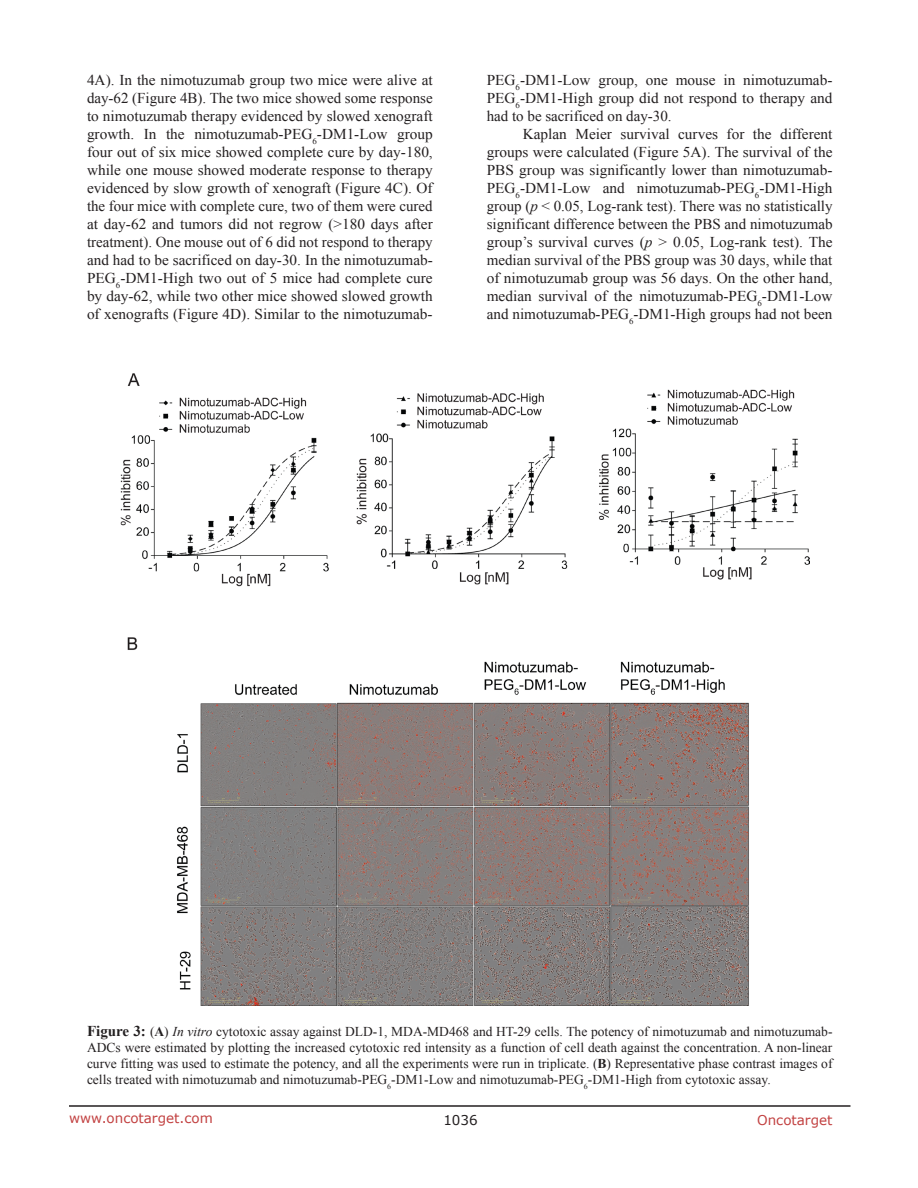
<style>
.page{position:relative;width:918px;height:1188px;background:#fff}
.page>*{position:absolute;margin:0;border:0;box-sizing:border-box;transform-origin:0 0}
.BodyText{font:15px/18px "Times New Roman";color:#231f20;text-align:justify}
.Figuretrx{font:13.5px/16.2px "Times New Roman";color:#231f20;text-align:justify}
.t1{font:13.5px "Verdana";color:#c24141}
.t2{font:13.5px "Verdana";color:#231f20}
.s1{font-style:italic}
.s2{font-weight:700;font-size:15px}
.s3{font-weight:700}
</style>
<div class="page">
<hr style="left:69px;top:1105px;width:781px;height:2px;background:#231f20">
<img style="left:120px;top:373px;width:689px;height:632px">
<p class="BodyText" style="left:87px;top:71px;width:347px">4A). In the nimotuzumab group two mice were alive at day-62 (Figure 4B). The two mice showed some response to nimotuzumab therapy evidenced by slowed xenograft growth. In the nimotuzumab-PEG<sub>6</sub>-DM1-Low group four out of six mice showed complete cure by day-180, while one mouse showed moderate response to therapy evidenced by slow growth of xenograft (Figure 4C). Of the four mice with complete cure, two of them were cured at day-62 and tumors did not regrow (&gt;180 days after treatment). One mouse out of 6 did not respond to therapy and had to be sacrificed on day-30. In the nimotuzumab-PEG<sub>6</sub>-DM1-High two out of 5 mice had complete cure by day-62, while two other mice showed slowed growth of xenografts (Figure 4D). Similar to the nimotuzumab-</p>
<p class="BodyText" style="left:487px;top:71px;width:347px">PEG<sub>6</sub>-DM1-Low group, one mouse in nimotuzumab-PEG<sub>6</sub>-DM1-High group did not respond to therapy and had to be sacrificed on day-30.</p>
<p class="BodyText" style="left:487px;top:125px;width:347px;text-indent:36px">Kaplan Meier survival curves for the different groups were calculated (Figure 5A). The survival of the PBS group was significantly lower than nimotuzumab-PEG<sub>6</sub>-DM1-Low and nimotuzumab-PEG<sub>6</sub>-DM1-High group (<span class="s1">p</span> &lt; 0.05, Log-rank test). There was no statistically significant difference between the PBS and nimotuzumab group’s survival curves (<span class="s1">p</span> &gt; 0.05, Log-rank test). The median survival of the PBS group was 30 days, while that of nimotuzumab group was 56 days. On the other hand, median survival of the nimotuzumab-PEG<sub>6</sub>-DM1-Low and nimotuzumab-PEG<sub>6</sub>-DM1-High groups had not been</p>
<p class="Figuretrx" style="left:87px;top:1023px;width:747px"><span class="s2">Figure 3:</span> (<span class="s3">A</span>) <span class="s1">In vitro</span> cytotoxic assay against DLD-1, MDA-MD468 and HT-29 cells. The potency of nimotuzumab and nimotuzumab-ADCs were estimated by plotting the increased cytotoxic red intensity as a function of cell death against the concentration. A non-linear curve fitting was used to estimate the potency, and all the experiments were run in triplicate. (<span class="s3">B</span>) Representative phase contrast images of cells treated with nimotuzumab and nimotuzumab-PEG<sub>6</sub>-DM1-Low and nimotuzumab-PEG<sub>6</sub>-DM1-High from cytotoxic assay.</p>
<p class="t1" style="left:69px;top:1109px;width:145px">www.oncotarget.com</p>
<p class="t2" style="left:443px;top:1111px;width:36px">1036</p>
<p class="t1" style="left:757px;top:1111px;width:77px">Oncotarget</p>
</div>
